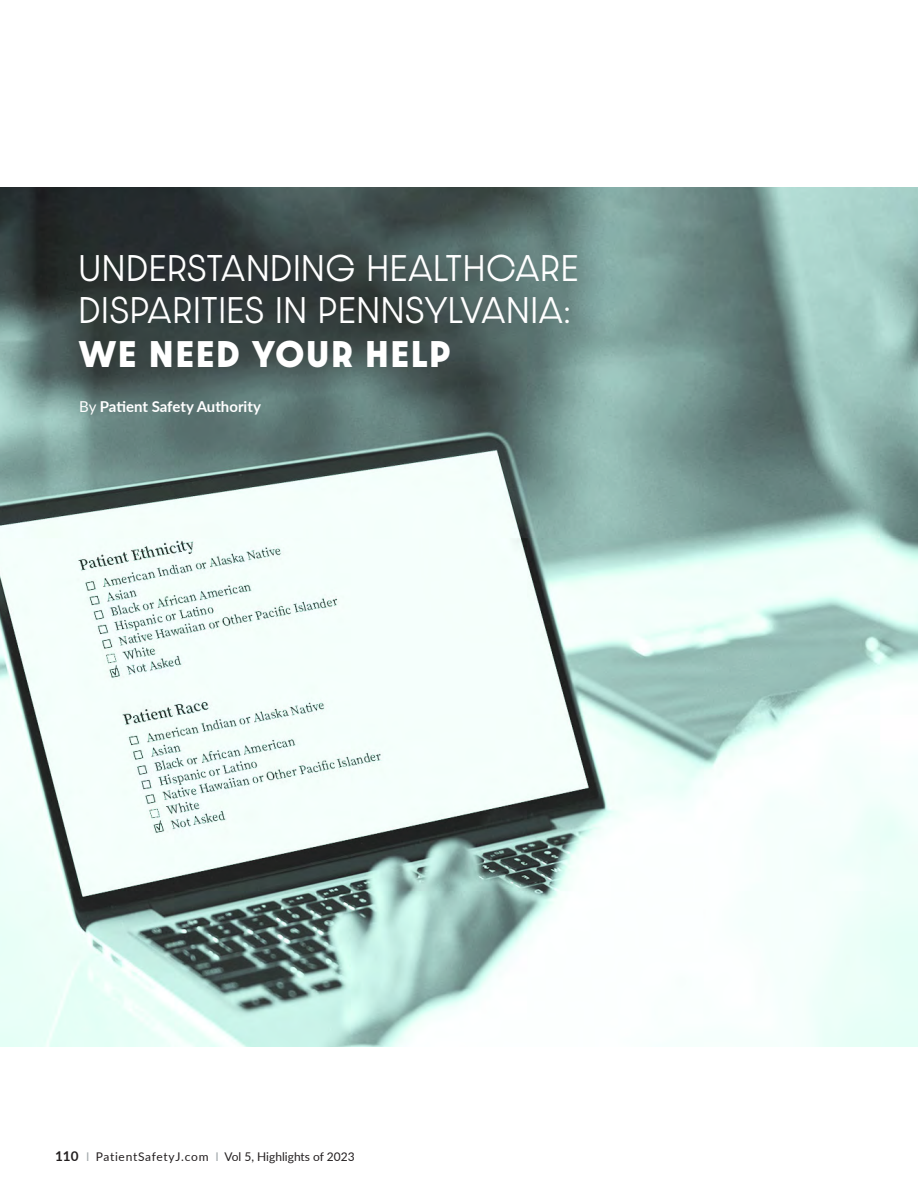
<style>
.page{position:relative;width:918px;height:1188px;background:#fff}
.page>*{position:absolute;margin:0;border:0;box-sizing:border-box;transform-origin:0 0}
.Newsletter_title{font:300 31.5px/42px "Dazzle Unicase";letter-spacing:.06em;color:#fff}
.Newsletter_title-2{font:700 31.5px "Dazzle Unicase";letter-spacing:.07em;color:#fff}
.t1{font:700 15px "Lato";color:#fff}
.t2{font:12px "Lato";letter-spacing:.02em;color:#231f20}
.s1{font-weight:400}
.s2{font-weight:700;font-size:13.5px}
.s3{color:#a2a9ac}
</style>
<div class="page">
<img style="left:0;top:188px;width:918px;height:859px">
<p class="Newsletter_title" style="left:79px;top:247px;width:500px">UNDERSTANDING HEALTHCARE<br>DISPARITIES IN PENNSYLVANIA:</p>
<p class="Newsletter_title-2" style="left:79px;top:329px;width:373px">WE NEED YOUR HELP</p>
<p class="t1" style="left:79px;top:396px;width:183px"><span class="s1">By</span> Patient Safety Authority</p>
<p class="t2" style="left:55px;top:1148px;width:301px"><span class="s2">110</span> <span class="s3">I</span> PatientSafetyJ.com <span class="s3">I</span> Vol 5, Highlights of 2023</p>
</div>
